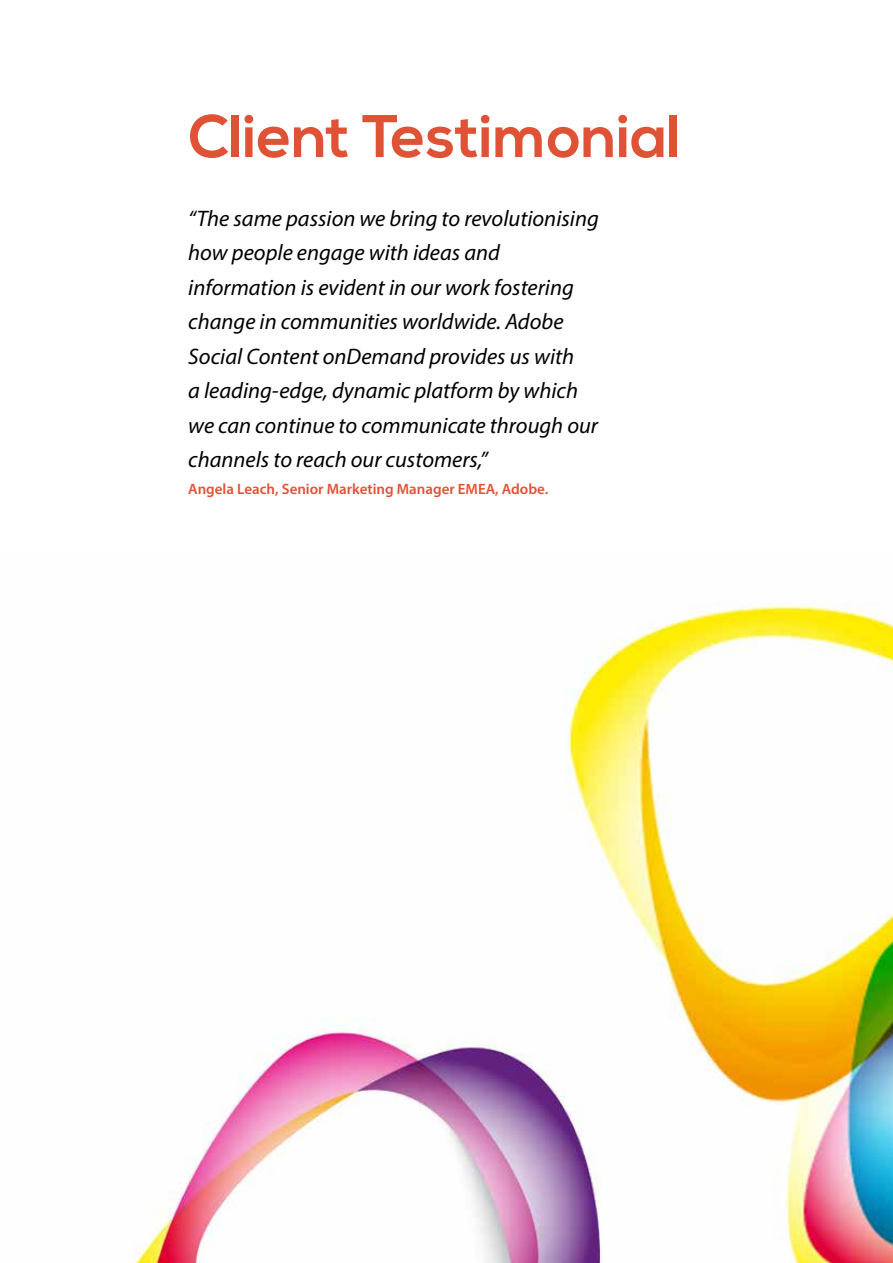
<style>
.page{position:relative;width:893px;height:1263px;background:#fff}
.page>*{position:absolute;margin:0;border:0;box-sizing:border-box;transform-origin:0 0}
.t1{font:700 60px "Nexa";color:#e05235}
.t2{font:italic 22.5px/34.5px "Myriad Pro";color:#000}
.t3{font:600 15px "Myriad Pro";color:#e05235}
</style>
<div class="page">
<img style="left:134px;top:603px;width:759px;height:660px">
<h1 class="t1" style="left:188px;top:102px;width:494px">Client Testimonial</h1>
<p class="t2" style="left:188px;top:200px;width:412px">“The same passion we bring to revolutionising how people engage with ideas and information is evident in our work fostering change in communities worldwide. Adobe Social Content onDemand provides us with<br>a leading-edge, dynamic platform by which we can continue to communicate through our channels to reach our customers,”</p>
<p class="t3" style="left:188px;top:479px;width:361px">Angela Leach, Senior Marketing Manager EMEA, Adobe.</p>
</div>
